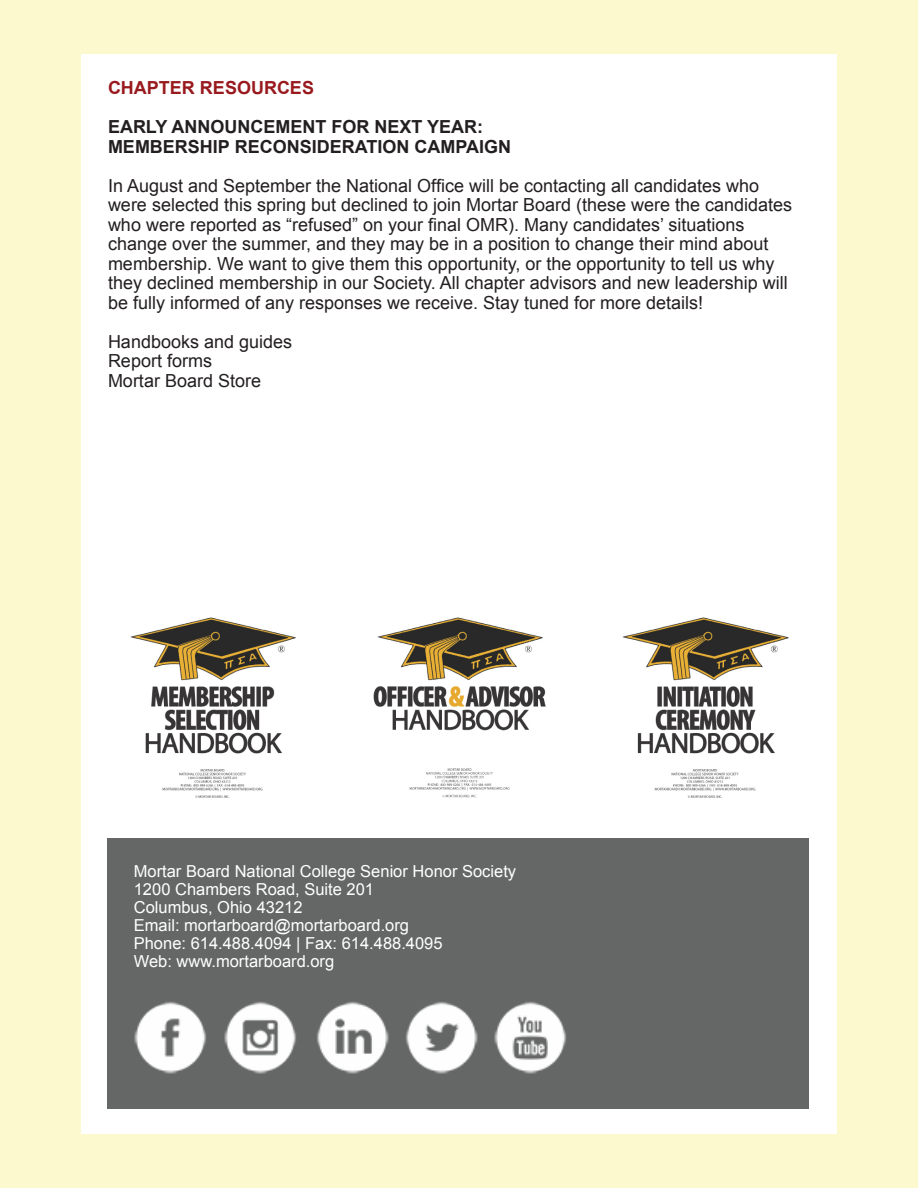
<style>
.page{position:relative;width:918px;height:1188px;background:#fcf9ce}
.page>*{position:absolute;margin:0;border:0;box-sizing:border-box;transform-origin:0 0}
.t1{font:18px/19.5px "Arial";color:#231f20}
.t2{font:700 18px "Arial";color:#231f20}
.t3{font:700 18px "Arial";color:#991a1e}
.t4{font:16.5px "Arial";color:#fff}
</style>
<div class="page">
<div style="left:81px;top:54px;width:756px;height:1080px;background:#fff"></div>
<div style="left:107px;top:838px;width:702px;height:270px;background:#656666"></div>
<img style="left:134px;top:1002px;width:72px;height:72px">
<img style="left:224px;top:1002px;width:72px;height:72px">
<img style="left:317px;top:1002px;width:72px;height:72px">
<img style="left:406px;top:1002px;width:72px;height:72px">
<img style="left:494px;top:1002px;width:72px;height:72px">
<img style="left:130px;top:617px;width:166px;height:182px">
<img style="left:373px;top:617px;width:173px;height:181px">
<img style="left:623px;top:617px;width:166px;height:181px">
<p class="t3" style="left:108px;top:76px;width:208px">CHAPTER RESOURCES</p>
<p class="t2" style="left:108px;top:115px;width:377px">EARLY ANNOUNCEMENT FOR NEXT YEAR:</p>
<p class="t2" style="left:108px;top:134px;width:405px">MEMBERSHIP RECONSIDERATION CAMPAIGN</p>
<p class="t1" style="left:108px;top:176px;width:686px">In August and September the National Office will be contacting all candidates who were selected this spring but declined to join Mortar Board (these were the candidates who were reported as “refused” on your final OMR). Many candidates’ situations change over the summer, and they may be in a position to change their mind about membership. We want to give them this opportunity, or the opportunity to tell us why they declined membership in our Society. All chapter advisors and new leadership will be fully informed of any responses we receive. Stay tuned for more details!</p>
<p class="t1" style="left:108px;top:332px;width:186px">Handbooks and guides</p>
<p class="t1" style="left:108px;top:351px;width:106px">Report forms</p>
<p class="t1" style="left:108px;top:371px;width:155px">Mortar Board Store</p>
<p class="t4" style="left:134px;top:860px;width:384px">Mortar Board National College Senior Honor Society</p>
<p class="t4" style="left:134px;top:878px;width:242px">1200 Chambers Road, Suite 201</p>
<p class="t4" style="left:134px;top:896px;width:170px">Columbus, Ohio 43212</p>
<p class="t4" style="left:134px;top:914px;width:277px">Email: mortarboard@mortarboard.org</p>
<p class="t4" style="left:134px;top:932px;width:310px">Phone: 614.488.4094 | Fax: 614.488.4095</p>
<p class="t4" style="left:134px;top:950px;width:202px">Web: www.mortarboard.org</p>
</div>
